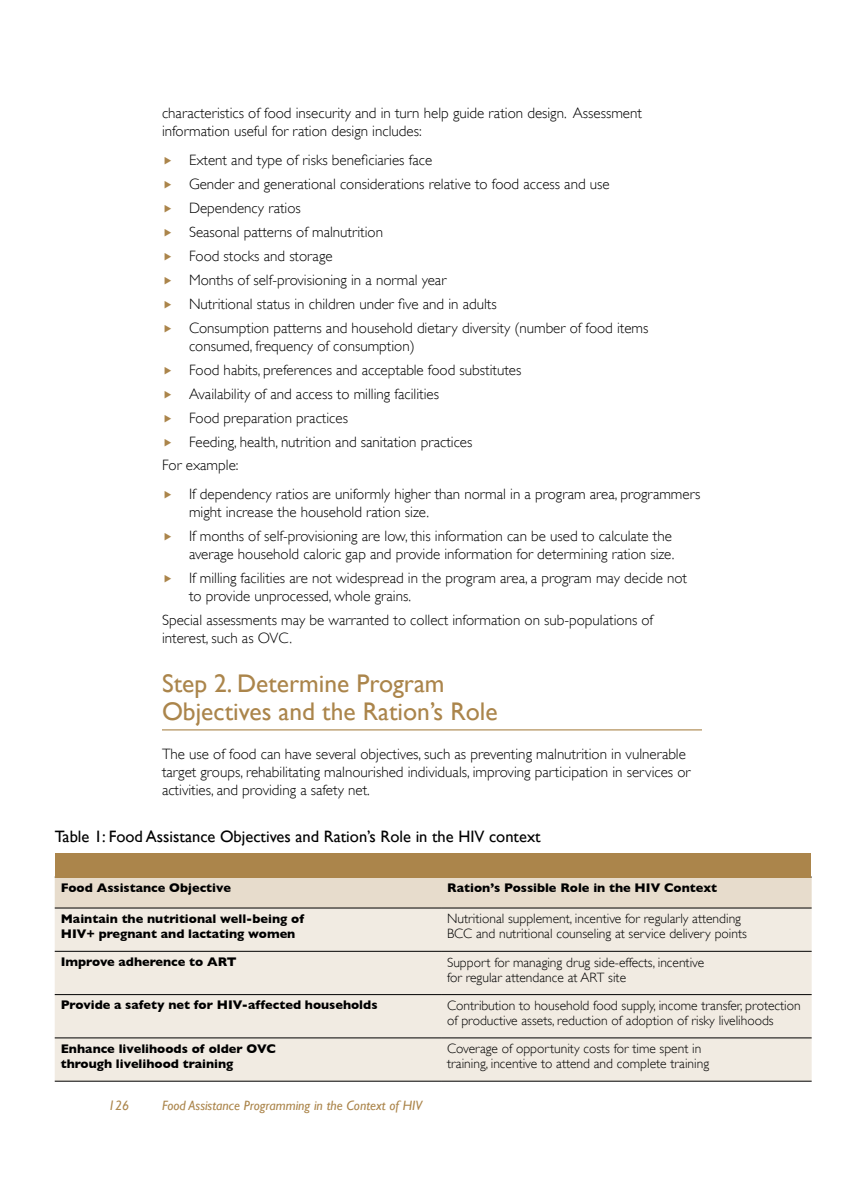
<style>
.page{position:relative;width:864px;height:1188px;background:#fff}
.page>*{position:absolute;margin:0;border:0;box-sizing:border-box;transform-origin:0 0}
.t1{font:25.5px/27.8px "Gill Sans";color:#ab854b}
.t2{font:16.5px "Gill Sans";color:#000}
.t3{font:300 15px/18px "Gill Sans";color:#000}
.t4{font:300 13.5px/15px "Gill Sans";color:#000}
.t5{font:italic 13.5px "Gill Sans";color:#ab854b}
.t6{font:700 12.75px/15px "Gill Sans";color:#000}
</style>
<div class="page">
<hr style="left:162px;top:729px;width:540px;height:1px;background:#ab854b">
<div style="left:55px;top:878px;width:757px;height:30px;background:#e7dccc"></div>
<div style="left:55px;top:909px;width:757px;height:172px;background:#f1ebe2"></div>
<hr style="left:55px;top:877px;width:386px;height:1px;background:#000">
<hr style="left:441px;top:877px;width:371px;height:1px;background:#000">
<hr style="left:55px;top:908px;width:386px;height:1px;background:#000">
<hr style="left:441px;top:908px;width:371px;height:1px;background:#000">
<hr style="left:55px;top:951px;width:386px;height:1px;background:#000">
<hr style="left:441px;top:951px;width:371px;height:1px;background:#000">
<hr style="left:55px;top:994px;width:386px;height:1px;background:#000">
<hr style="left:441px;top:994px;width:371px;height:1px;background:#000">
<hr style="left:55px;top:1038px;width:386px;height:1px;background:#000">
<hr style="left:441px;top:1038px;width:371px;height:1px;background:#000">
<hr style="left:55px;top:1081px;width:386px;height:1px;background:#000">
<hr style="left:441px;top:1081px;width:371px;height:1px;background:#000">
<div style="left:55px;top:853px;width:756px;height:24px;background:#ab854b"></div>
<p class="t3" style="left:162px;top:104px;width:482px">characteristics of food insecurity and in turn help guide ration design. Assessment information useful for ration design includes:</p>
<p class="t3" style="left:189px;top:148px;width:461px;line-height:24px">Extent and type of risks beneficiaries face<br>Gender and generational considerations relative to food access and use Dependency ratios<br>Seasonal patterns of malnutrition<br>Food stocks and storage<br>Months of self-provisioning in a normal year<br>Nutritional status in children under five and in adults<br>Consumption patterns and household dietary diversity (number of food items</p>
<p class="t3" style="left:189px;top:337px;width:227px">consumed, frequency of consumption)</p>
<p class="t3" style="left:189px;top:361px;width:334px">Food habits, preferences and acceptable food substitutes</p>
<p class="t3" style="left:189px;top:385px;width:252px">Availability of and access to milling facilities</p>
<p class="t3" style="left:189px;top:408px;width:161px">Food preparation practices</p>
<p class="t3" style="left:189px;top:432px;width:285px">Feeding, health, nutrition and sanitation practices</p>
<p class="t3" style="left:162px;top:456px;width:78px">For example:</p>
<p class="t3" style="left:189px;top:485px;width:513px">If dependency ratios are uniformly higher than normal in a program area, programmers might increase the household ration size.</p>
<p class="t3" style="left:189px;top:527px;width:487px">If months of self-provisioning are low, this information can be used to calculate the average household caloric gap and provide information for determining ration size.</p>
<p class="t3" style="left:189px;top:568px;width:500px">If milling facilities are not widespread in the program area, a program may decide not to provide unprocessed, whole grains.</p>
<p class="t3" style="left:162px;top:610px;width:493px">Special assessments may be warranted to collect information on sub-populations of interest, such as OVC.</p>
<h1 class="t1" style="left:162px;top:669px;width:337px">Step 2. Determine Program<br>Objectives and the Ration’s Role</h1>
<p class="t3" style="left:162px;top:745px;width:530px">The use of food can have several objectives, such as preventing malnutrition in vulnerable target groups, rehabilitating malnourished individuals, improving participation in services or activities, and providing a safety net.</p>
<p class="t2" style="left:55px;top:827px;width:488px">Table 1: Food Assistance Objectives and Ration’s Role in the HIV context</p>
<p class="t6" style="left:61px;top:880px;width:172px">Food Assistance Objective</p>
<p class="t6" style="left:447px;top:880px;width:272px">Ration’s Possible Role in the HIV Context</p>
<p class="t6" style="left:61px;top:911px;width:245px">Maintain the nutritional well-being of<br>HIV+ pregnant and lactating women</p>
<p class="t4" style="left:447px;top:911px;width:301px">Nutritional supplement, incentive for regularly attending<br>BCC and nutritional counseling at service delivery points</p>
<p class="t6" style="left:61px;top:954px;width:177px">Improve adherence to ART</p>
<p class="t4" style="left:447px;top:955px;width:259px">Support for managing drug side-effects, incentive for regular attendance at ART site</p>
<p class="t6" style="left:61px;top:997px;width:318px">Provide a safety net for HIV-affected households</p>
<p class="t4" style="left:447px;top:998px;width:355px">Contribution to household food supply, income transfer, protection of productive assets, reduction of adoption of risky livelihoods</p>
<p class="t6" style="left:61px;top:1041px;width:217px">Enhance livelihoods of older OVC through livelihood training</p>
<p class="t4" style="left:447px;top:1041px;width:264px">Coverage of opportunity costs for time spent in training, incentive to attend and complete training</p>
<p class="t5" style="left:108px;top:1098px;width:23px">126</p>
<p class="t5" style="left:162px;top:1098px;width:262px">Food Assistance Programming in the Context of HIV</p>
</div>
